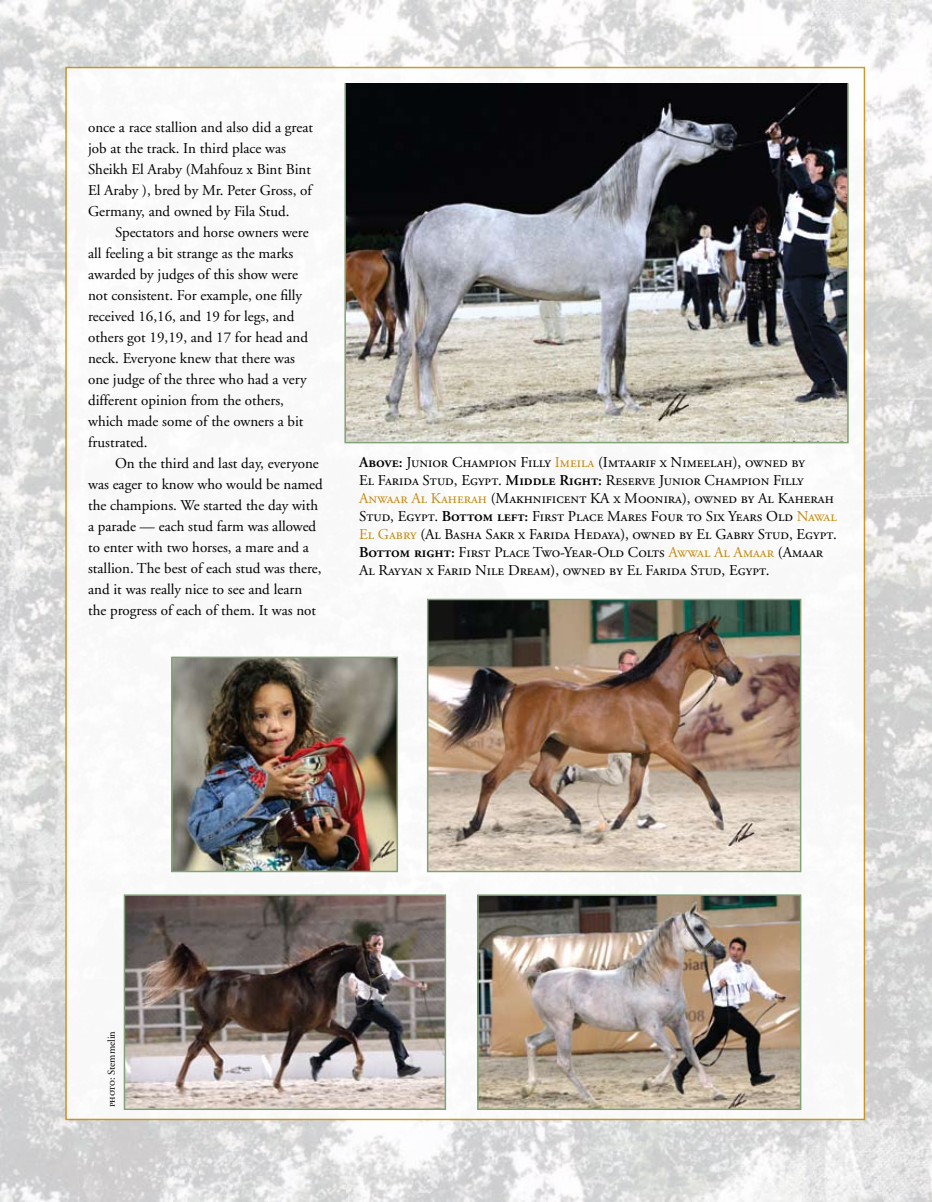
<style>
.page{position:relative;width:932px;height:1202px;background:#fff}
.page>*{position:absolute;margin:0;border:0;box-sizing:border-box;transform-origin:0 0}
.t1{font:15px/21px "Adobe Garamond";color:#000}
.t2{font:15px/18px "Adobe Garamond Regular SC";color:#000}
.t3{font:10.5px "Adobe Garamond";color:#000}
.s1{font-family:"Adobe Garamond Semibold SC"}
.s2{color:#c48a10}
.s3{font-family:"Adobe Garamond Regular SC"}
</style>
<div class="page">
<img style="left:0;top:0;width:932px;height:1202px">
<div style="left:65px;top:67px;width:800px;height:1053px;background:#fff;border:2px solid #c48a10"></div>
<img style="left:430px;top:601px;width:368px;height:268px">
<div style="left:427px;top:598px;width:374px;height:274px;border:2px solid #81a277"></div>
<img style="left:347px;top:85px;width:498px;height:355px">
<div style="left:344px;top:82px;width:504px;height:361px;border:2px solid #81a277"></div>
<img style="left:127px;top:897px;width:316px;height:210px">
<div style="left:124px;top:894px;width:322px;height:216px;border:2px solid #81a277"></div>
<img style="left:480px;top:897px;width:318px;height:210px">
<div style="left:477px;top:894px;width:324px;height:216px;border:2px solid #81a277"></div>
<img style="left:174px;top:659px;width:221px;height:210px">
<div style="left:171px;top:656px;width:227px;height:216px;border:2px solid #81a277"></div>
<p class="t1" style="left:88px;top:117px;width:226px">once a race stallion and also did a great job at the track. In third place was Sheikh El Araby (Mahfouz x Bint Bint El Araby ), bred by Mr. Peter Gross, of Germany, and owned by Fila Stud.</p>
<p class="t1" style="left:88px;top:222px;width:222px;text-indent:27px">Spectators and horse owners were all feeling a bit strange as the marks awarded by judges of this show were not consistent. For example, one filly received 16,16, and 19 for legs, and others got 19,19, and 17 for head and neck. Everyone knew that there was one judge of the three who had a very different opinion from the others, which made some of the owners a bit frustrated.</p>
<p class="t1" style="left:88px;top:453px;width:236px;text-indent:27px">On the third and last day, everyone was eager to know who would be named the champions. We started the day with a parade — each stud farm was allowed to enter with two horses, a mare and a stallion. The best of each stud was there, and it was really nice to see and learn the progress of each of them. It was not</p>
<p class="t2" style="left:359px;top:454px;width:479px"><span class="s1">Above:</span> Junior Champion Filly <span class="s2">Imeila</span> (Imtaarif x Nimeelah), owned by<br>El Farida Stud, Egypt. <span class="s1">Middle Right:</span> Reserve Junior Champion Filly <span class="s2">Anwaar Al Kaherah</span> (Makhnificent KA x Moonira), owned by Al Kaherah Stud, Egypt. <span class="s1">Bottom left:</span> First Place Mares Four to Six Years Old <span class="s2">Nawal El Gabry</span> (Al Basha Sakr x Farida Hedaya), owned by El Gabry Stud, Egypt.<br><span class="s1">Bottom right:</span> First Place Two-Year-Old Colts <span class="s2">Awwal Al Amaar</span> (Amaar Al Rayyan x Farid Nile Dream), owned by El Farida Stud, Egypt.</p>
<p class="t3" style="left:106px;top:1107px;width:78px;rotate:-90deg"><span class="s3">photo:</span> Stemmelin</p>
</div>
